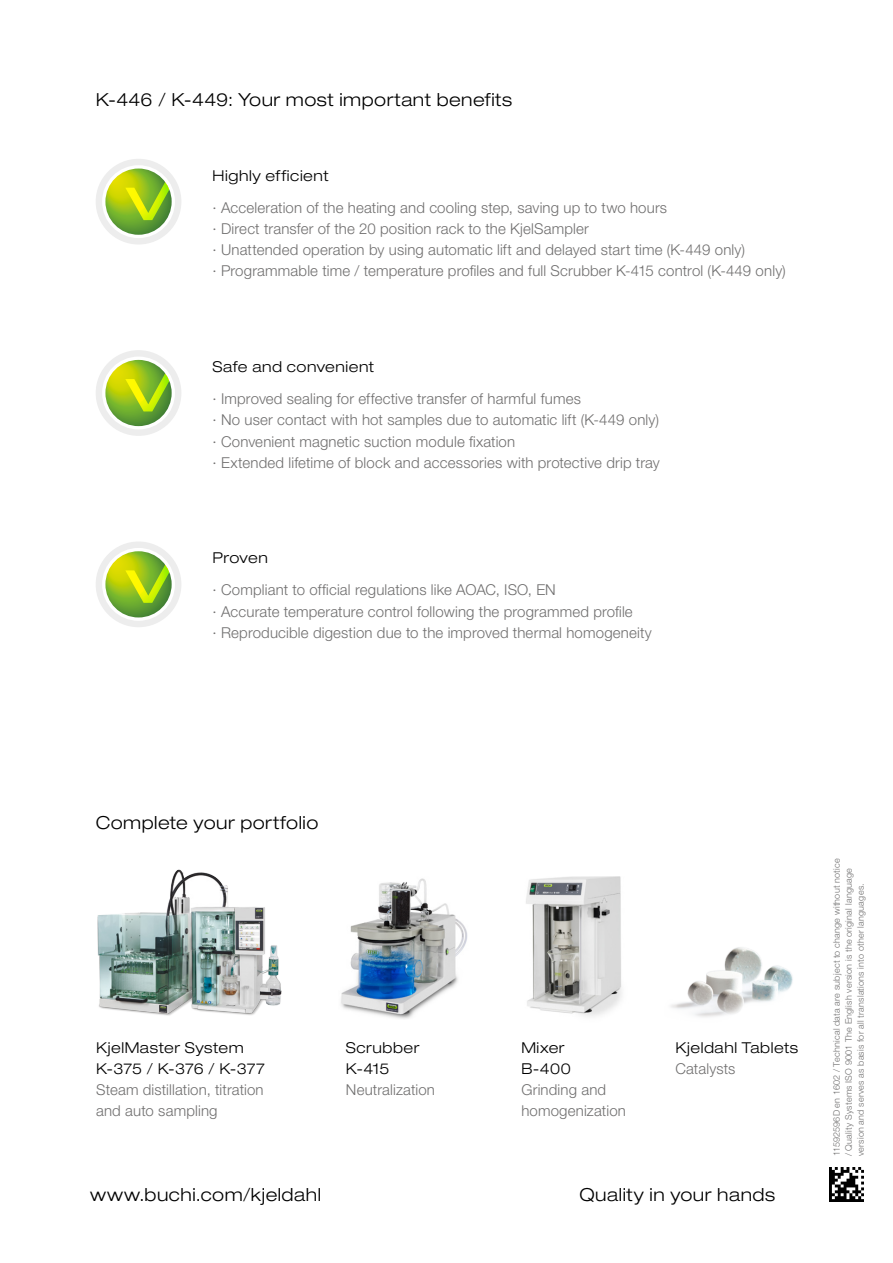
<style>
.page{position:relative;width:893px;height:1263px;background:#fff}
.page>*{position:absolute;margin:0;border:0;box-sizing:border-box;transform-origin:0 0}
.EN_Title{font:300 expanded 18px "Helvetica Neue LT Std";letter-spacing:.025em;color:#000}
.t1{font:300 15px/21.3px "Helvetica Neue LT Std";letter-spacing:.01em;color:#706f6f}
.EN_Title_small_down{font:300 expanded 15px/21.3px "Helvetica Neue LT Std";letter-spacing:.035em;color:#000}
.EN_Barcode{font:300 9px/12px "Helvetica Neue LT Std";letter-spacing:.03em;color:#706f6f}
.s1{font-stretch:expanded;color:#000}
.s2{font-stretch:normal;color:#706f6f}
</style>
<div class="page">
<img style="left:830px;top:1167px;width:34px;height:34px">
<div style="left:96px;top:159px;width:85px;height:85px;background:#ededed;border-radius:50%"></div>
<div style="left:102px;top:165px;width:73px;height:73px;background:#fff;border-radius:50%"></div>
<svg style="left:105px;top:169px;width:67px;height:66px"></svg>
<svg style="left:120px;top:168px;width:52px;height:67px"></svg>
<div style="left:96px;top:350px;width:85px;height:86px;background:#ededed;border-radius:50%"></div>
<div style="left:102px;top:357px;width:73px;height:72px;background:#fff;border-radius:50%"></div>
<svg style="left:105px;top:360px;width:67px;height:66px"></svg>
<svg style="left:120px;top:360px;width:52px;height:66px;background:#a1c640"></svg>
<div style="left:96px;top:541px;width:85px;height:86px;background:#ededed;border-radius:50%"></div>
<div style="left:102px;top:548px;width:73px;height:73px;background:#fff;border-radius:50%"></div>
<svg style="left:105px;top:551px;width:67px;height:66px"></svg>
<svg style="left:120px;top:551px;width:52px;height:67px"></svg>
<img style="left:97px;top:869px;width:185px;height:147px">
<img style="left:341px;top:878px;width:127px;height:141px">
<img style="left:526px;top:876px;width:96px;height:141px">
<img style="left:671px;top:947px;width:122px;height:70px">
<p class="EN_Title" style="left:96px;top:89px;width:418px">K-446 / K-449: Your most important benefits</p>
<p class="EN_Title_small_down" style="left:213px;top:165px;width:118px">Highly efficient</p>
<p class="t1" style="left:213px;top:196px;width:456px">∙ Acceleration of the heating and cooling step, saving up to two hours</p>
<p class="t1" style="left:213px;top:218px;width:378px">∙ Direct transfer of the 20 position rack to the KjelSampler</p>
<p class="t1" style="left:213px;top:239px;width:534px">∙ Unattended operation by using automatic lift and delayed start time (K-449 only)</p>
<p class="t1" style="left:213px;top:260px;width:575px">∙ Programmable time / temperature profiles and full Scrubber K-415 control (K-449 only)</p>
<p class="EN_Title_small_down" style="left:213px;top:356px;width:163px">Safe and convenient</p>
<p class="t1" style="left:213px;top:388px;width:370px">∙ Improved sealing for effective transfer of harmful fumes</p>
<p class="t1" style="left:213px;top:409px;width:448px">∙ No user contact with hot samples due to automatic lift (K-449 only)</p>
<p class="t1" style="left:213px;top:430px;width:304px">∙ Convenient magnetic suction module fixation</p>
<p class="t1" style="left:213px;top:451px;width:449px">∙ Extended lifetime of block and accessories with protective drip tray</p>
<p class="EN_Title_small_down" style="left:213px;top:547px;width:57px">Proven</p>
<p class="t1" style="left:213px;top:579px;width:345px">∙ Compliant to official regulations like AOAC, ISO, EN</p>
<p class="t1" style="left:213px;top:600px;width:422px">∙ Accurate temperature control following the programmed profile</p>
<p class="t1" style="left:213px;top:621px;width:441px">∙ Reproducible digestion due to the improved thermal homogeneity</p>
<p class="EN_Title" style="left:96px;top:812px;width:224px">Complete your portfolio</p>
<p class="t1" style="left:96px;top:1036px;width:170px"><span class="s1">KjelMaster System<br>K-375 / K-376 / K-377<br></span>Steam distillation, titration and auto sampling</p>
<p class="t1" style="left:346px;top:1036px;width:91px"><span class="s1">Scrubber<br>K-415<br></span>Neutralization</p>
<p class="t1" style="left:521px;top:1036px;width:106px"><span class="s1">Mixer<br>B-400<br></span>Grinding and homogenization</p>
<p class="EN_Title_small_down" style="left:675px;top:1036px;width:124px">Kjeldahl Tablets<br><span class="s2">Catalysts</span></p>
<p class="EN_Title" style="left:90px;top:1184px;width:232px">www.buchi.com/kjeldahl</p>
<p class="EN_Title" style="left:579px;top:1184px;width:197px">Quality in your hands</p>
<p class="EN_Barcode" style="left:830px;top:1156px;width:299px;rotate:-90deg">11592596D en 1602 / Technical data are subject to change without notice / Quality Systems ISO 9001 The English version is the original language version and serves as basis for all translations into other languages.</p>
</div>
